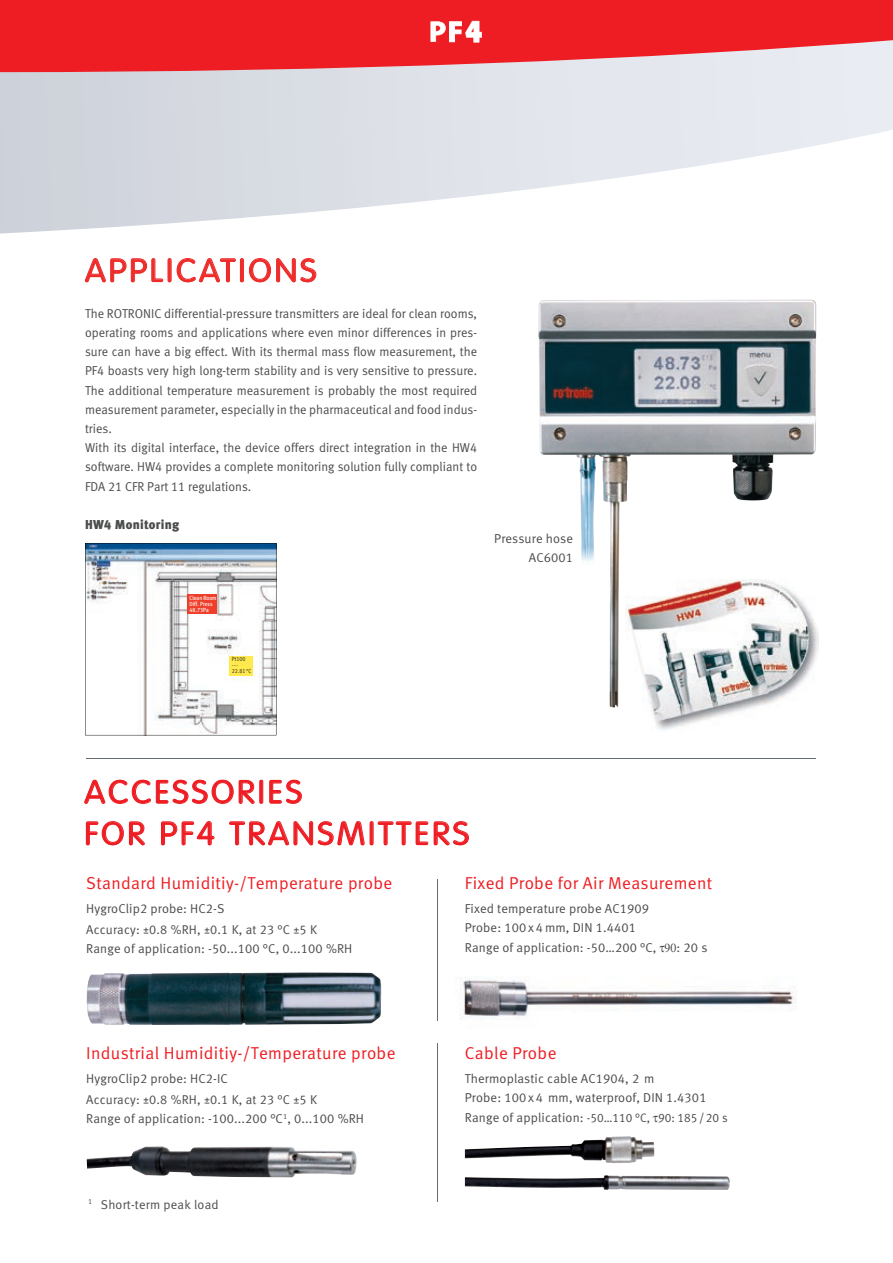
<style>
.page{position:relative;width:893px;height:1263px;background:#fff}
.page>*{position:absolute;margin:0;border:0;box-sizing:border-box;transform-origin:0 0}
.t1{font:300 32.1px/41.4px "VAG Rounded LT";letter-spacing:.09em;color:#ee1d23;scale:1.05 1}
.t2{font:300 32.1px "VAG Rounded LT";letter-spacing:.09em;color:#ee2d28;scale:1.05 1}
.t3{font:17.25px "Meta Normal LF";letter-spacing:.02em;color:#ee1d23}
.t4{font:12.9px/19.2px "Meta Normal LF";color:#4b4c4d}
.t5{font:12.9px "Meta Black LF";letter-spacing:.025em;color:#4b4c4d}
.t6{font:12.75px "Meta Normal LF";letter-spacing:.015em;color:#4b4c4d}
.t7{font:12.3px "Meta Normal LF";color:#4b4c4d}
.t8{font:6px/6px "Meta Cond Medium LF";letter-spacing:.005em;color:#fff}
.t9{font:6px/6px "Meta Cond Normal LF";letter-spacing:.01em;color:#231f20}
.s1{font-size:12.9px}
</style>
<div class="page">
<svg style="left:0;top:72px;width:893px;height:162px"></svg>
<svg style="left:0;top:0;width:893px;height:72px;background:#ec3a40"></svg>
<hr style="left:437px;top:879px;width:1px;height:141px;background:#646b72">
<hr style="left:437px;top:1043px;width:1px;height:158px;background:#646b72">
<img style="left:538px;top:300px;width:278px;height:408px">
<img style="left:465px;top:1136px;width:265px;height:54px">
<img style="left:460px;top:977px;width:336px;height:43px">
<svg style="left:85px;top:543px;width:191px;height:192px"></svg>
<div style="left:187px;top:594px;width:30px;height:20px;background:#ef3e29"></div>
<div style="left:230px;top:656px;width:23px;height:19px;background:#ffe94d"></div>
<img style="left:625px;top:579px;width:193px;height:151px">
<img style="left:87px;top:1146px;width:270px;height:31px">
<img style="left:87px;top:972px;width:294px;height:53px">
<hr style="left:86px;top:758px;width:730px;height:1px;background:#646b72">
<svg style="left:85px;top:258px;width:78px;height:25px"></svg>
<div style="left:168px;top:258px;width:3px;height:24px;border:1px solid #ee1d23"></div>
<svg style="left:176px;top:258px;width:60px;height:25px"></svg>
<div style="left:240px;top:258px;width:4px;height:24px;border:1px solid #ee1d23"></div>
<svg style="left:249px;top:258px;width:68px;height:25px"></svg>
<svg style="left:84px;top:779px;width:171px;height:25px"></svg>
<div style="left:259px;top:780px;width:4px;height:24px;border:1px solid #ee1d23"></div>
<svg style="left:269px;top:779px;width:33px;height:25px"></svg>
<svg style="left:86px;top:821px;width:59px;height:24px"></svg>
<svg style="left:161px;top:821px;width:54px;height:24px"></svg>
<svg style="left:229px;top:821px;width:136px;height:24px"></svg>
<div style="left:370px;top:821px;width:3px;height:24px;border:1px solid #ee1d23"></div>
<svg style="left:377px;top:821px;width:92px;height:24px"></svg>
<svg style="left:431px;top:21px;width:51px;height:22px"></svg>
<h1 class="t2" style="left:85px;top:252px;width:222px">APPLICATIONS</h1>
<p class="t4" style="left:85px;top:304px;width:394px">The ROTRONIC differential-pressure transmitters are ideal for clean rooms, operating rooms and applications where even minor differences in pres&shy;sure can have a big effect. With its thermal mass flow measurement, the PF4 boasts very high long-term stability and is very sensitive to pressure.<br>The additional temperature measurement is probably the most required measurement parameter, especially in the pharmaceutical and food indus&shy;tries.<br>With its digital interface, the device offers direct integration in the HW4 software. HW4 provides a complete monitoring solution fully compliant to FDA 21 CFR Part 11 regulations.</p>
<p class="t5" style="left:85px;top:517px;width:96px">HW4 Monitoring</p>
<p class="t8" style="left:189px;top:594px;width:28px">Clean Room<br>Diff. Press<br>48.73Pa</p>
<p class="t9" style="left:232px;top:656px;width:21px">Pt100 ----<br>22.81 °C</p>
<p class="t4" style="left:494px;top:529px;width:80px;text-align:right">Pressure hose<br>AC6001</p>
<h1 class="t1" style="left:84px;top:772px;width:368px">ACCESSORIES<br>FOR PF4 TRANSMITTERS</h1>
<h2 class="t3" style="left:465px;top:873px;width:249px">Fixed Probe for Air Measurement</h2>
<p class="t4" style="left:465px;top:898px;width:193px;line-height:19.6px">Fixed temperature probe AC1909<br>Probe: 100 x 4 mm, DIN 1.4401<br>Range of application: -50…200 °C,</p>
<h2 class="t3" style="left:86px;top:873px;width:307px">Standard Humiditiy-/Temperature probe</h2>
<p class="t4" style="left:86px;top:898px;width:140px">HygroClip2 probe: HC2-S</p>
<p class="t6" style="left:86px;top:921px;width:232px">Accuracy: ±0.8 %RH, ±0.1 K, at 23 °C ±5 K</p>
<p class="t4" style="left:86px;top:939px;width:268px">Range of application: -50...100 °C, 0...100 %RH</p>
<p class="t4" style="left:677px;top:938px;width:32px">: 20 s</p>
<h2 class="t3" style="left:86px;top:1043px;width:311px">Industrial Humiditiy-/Temperature probe</h2>
<p class="t4" style="left:86px;top:1068px;width:143px">HygroClip2 probe: HC2-IC</p>
<p class="t6" style="left:86px;top:1091px;width:232px">Accuracy: ±0.8 %RH, ±0.1 K, at 23 °C ±5 K</p>
<p class="t4" style="left:86px;top:1109px;width:279px">Range of application: -100...200 °C<sup>1</sup>, 0...100 %RH</p>
<p class="t6" style="left:88px;top:1196px;width:132px"><sup>1</sup> Short-term peak load</p>
<h2 class="t3" style="left:465px;top:1043px;width:93px">Cable Probe</h2>
<p class="t4" style="left:465px;top:1068px;width:243px">Thermoplastic cable AC1904, 2 m<br>Probe: 100 x 4 mm, waterproof, DIN 1.4301</p>
<p class="t7" style="left:465px;top:1110px;width:264px"><span class="s1">Range of application:</span> -50…110 °C, 90: 185 / 20 s</p>
</div>
